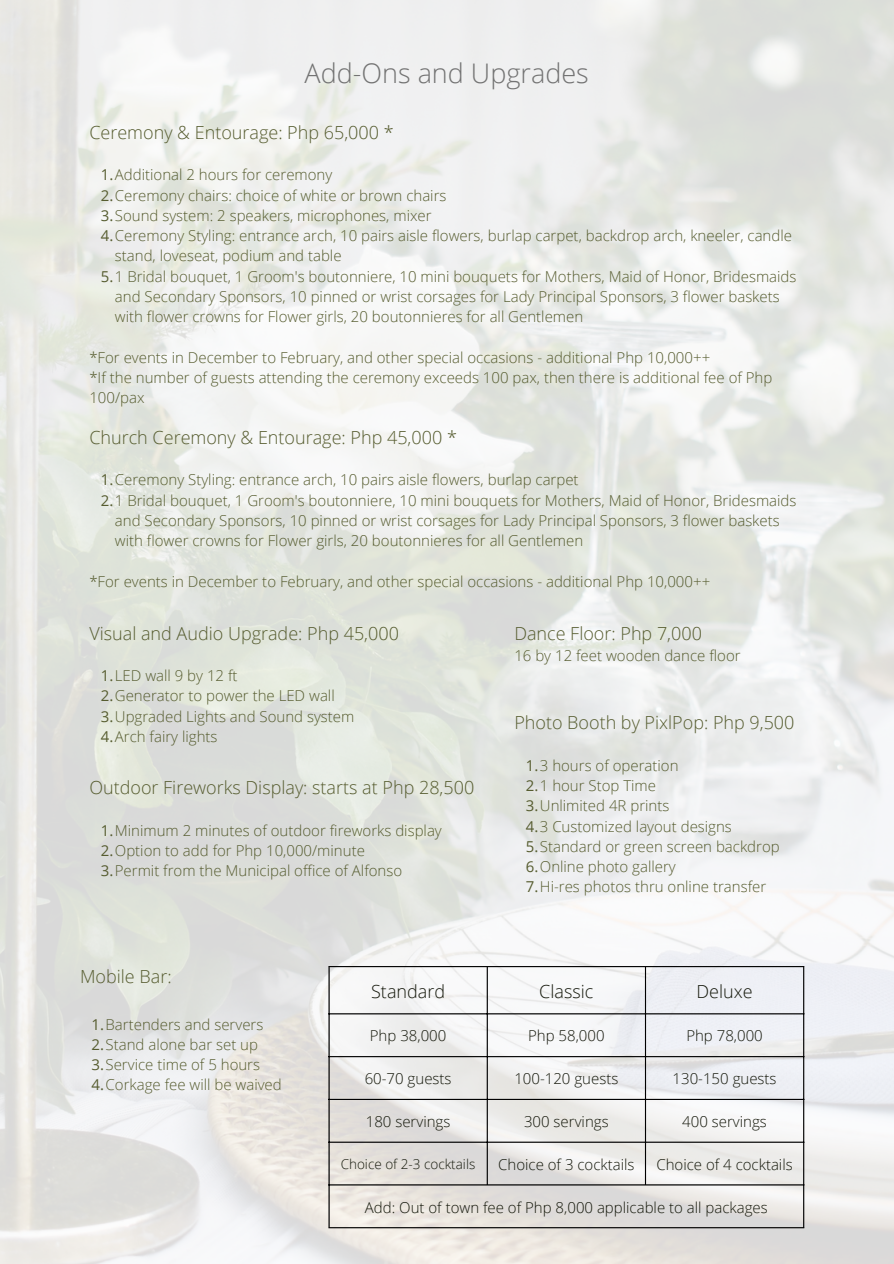
<style>
.page{position:relative;width:894px;height:1264px;background:#fff}
.page>*{position:absolute;margin:0;border:0;box-sizing:border-box;transform-origin:0 0}
.t1{font:300 27px "Open Sans";color:#737373}
.t2{font:300 18px "Open Sans";color:#565c2f}
.t3{font:300 18px "Open Sans";color:#15180b}
.t4{font:300 15px/20.2px "Open Sans";color:#565c2f}
.t5{font:300 15px "Open Sans";color:#15180b}
.t6{font:300 13.5px "Open Sans";color:#15180b}
.s1{font-weight:400}
</style>
<div class="page">
<img style="left:0;top:0;width:893px;height:1263px">
<hr style="left:328px;top:967px;width:1px;height:260px;background:#000">
<hr style="left:486px;top:967px;width:1px;height:217px;background:#000">
<hr style="left:644px;top:967px;width:2px;height:217px;background:#000">
<hr style="left:802px;top:967px;width:2px;height:260px;background:#000">
<hr style="left:328px;top:966px;width:476px;height:1px;background:#000">
<hr style="left:328px;top:1013px;width:476px;height:1px;background:#000">
<hr style="left:328px;top:1056px;width:476px;height:1px;background:#000">
<hr style="left:328px;top:1098px;width:476px;height:1px;background:#000">
<hr style="left:328px;top:1141px;width:476px;height:1px;background:#000">
<hr style="left:328px;top:1184px;width:476px;height:1px;background:#000">
<hr style="left:328px;top:1227px;width:476px;height:1px;background:#000">
<p class="t1" style="left:304px;top:54px;width:286px">Add-Ons and Upgrades</p>
<h1 class="t2" style="left:89px;top:119px;width:306px">Ceremony &amp; Entourage: Php 65,000 *</h1>
<h2 class="t4" style="left:101px;top:164px;width:233px"><span class="s1">1.</span>Additional 2 hours for ceremony</h2>
<p class="t4" style="left:101px;top:184px;width:347px"><span class="s1">2.</span>Ceremony chairs: choice of white or brown chairs</p>
<p class="t4" style="left:101px;top:205px;width:332px"><span class="s1">3.</span>Sound system: 2 speakers, microphones, mixer</p>
<p class="t4" style="left:115px;top:225px;width:678px;text-indent:-14px"><span class="s1">4.</span>Ceremony Styling: entrance arch, 10 pairs aisle flowers, burlap carpet, backdrop arch, kneeler, candle stand, loveseat, podium and table</p>
<p class="t4" style="left:115px;top:265px;width:683px;text-indent:-14px"><span class="s1">5.</span>1 Bridal bouquet, 1 Groom's boutonniere, 10 mini bouquets for Mothers, Maid of Honor, Bridesmaids and Secondary Sponsors, 10 pinned or wrist corsages for Lady Principal Sponsors, 3 flower baskets with flower crowns for Flower girls, 20 boutonnieres for all Gentlemen</p>
<p class="t4" style="left:89px;top:346px;width:622px">*For events in December to February, and other special occasions - additional Php 10,000++</p>
<p class="t4" style="left:89px;top:367px;width:684px">*If the number of guests attending the ceremony exceeds 100 pax, then there is additional fee of Php<br>100/pax</p>
<p class="t2" style="left:89px;top:424px;width:369px">Church Ceremony &amp; Entourage: Php 45,000 *</p>
<h2 class="t4" style="left:101px;top:469px;width:479px"><span class="s1">1.</span>Ceremony Styling: entrance arch, 10 pairs aisle flowers, burlap carpet</h2>
<p class="t4" style="left:115px;top:489px;width:683px;text-indent:-14px"><span class="s1">2.</span>1 Bridal bouquet, 1 Groom's boutonniere, 10 mini bouquets for Mothers, Maid of Honor, Bridesmaids and Secondary Sponsors, 10 pinned or wrist corsages for Lady Principal Sponsors, 3 flower baskets with flower crowns for Flower girls, 20 boutonnieres for all Gentlemen</p>
<p class="t4" style="left:89px;top:570px;width:622px">*For events in December to February, and other special occasions - additional Php 10,000++</p>
<h2 class="t2" style="left:89px;top:620px;width:311px">Visual and Audio Upgrade: Php 45,000</h2>
<p class="t4" style="left:101px;top:665px;width:138px"><span class="s1">1.</span>LED wall 9 by 12 ft</p>
<p class="t4" style="left:101px;top:685px;width:235px"><span class="s1">2.</span>Generator to power the LED wall</p>
<p class="t4" style="left:101px;top:705px;width:255px"><span class="s1">3.</span>Upgraded Lights and Sound system</p>
<p class="t4" style="left:101px;top:726px;width:118px"><span class="s1">4.</span>Arch fairy lights</p>
<p class="t2" style="left:89px;top:774px;width:386px">Outdoor Fireworks Display: starts at Php 28,500</p>
<p class="t4" style="left:101px;top:819px;width:342px"><span class="s1">1.</span>Minimum 2 minutes of outdoor fireworks display</p>
<h2 class="t4" style="left:101px;top:839px;width:265px"><span class="s1">2.</span>Option to add for Php 10,000/minute</h2>
<p class="t4" style="left:101px;top:860px;width:303px"><span class="s1">3.</span>Permit from the Municipal office of Alfonso</p>
<p class="t2" style="left:514px;top:620px;width:189px">Dance Floor: Php 7,000</p>
<p class="t4" style="left:514px;top:645px;width:228px">16 by 12 feet wooden dance floor</p>
<p class="t2" style="left:514px;top:710px;width:281px">Photo Booth by PixlPop: Php 9,500</p>
<p class="t4" style="left:525px;top:754px;width:154px"><span class="s1">1.</span>3 hours of operation</p>
<h2 class="t4" style="left:525px;top:775px;width:132px"><span class="s1">2.</span>1 hour Stop Time</h2>
<p class="t4" style="left:525px;top:795px;width:145px"><span class="s1">3.</span>Unlimited 4R prints</p>
<p class="t4" style="left:525px;top:815px;width:208px"><span class="s1">4.</span>3 Customized layout designs</p>
<p class="t4" style="left:525px;top:835px;width:255px"><span class="s1">5.</span>Standard or green screen backdrop</p>
<p class="t4" style="left:525px;top:856px;width:151px"><span class="s1">6.</span>Online photo gallery</p>
<p class="t4" style="left:525px;top:876px;width:242px"><span class="s1">7.</span>Hi-res photos thru online transfer</p>
<h2 class="t2" style="left:80px;top:964px;width:93px">Mobile Bar:</h2>
<p class="t4" style="left:91px;top:1013px;width:173px"><span class="s1">1.</span>Bartenders and servers</p>
<p class="t4" style="left:91px;top:1033px;width:168px"><span class="s1">2.</span>Stand alone bar set up</p>
<p class="t4" style="left:91px;top:1054px;width:170px"><span class="s1">3.</span>Service time of 5 hours</p>
<p class="t4" style="left:91px;top:1074px;width:192px"><span class="s1">4.</span>Corkage fee will be waived</p>
<p class="t3" style="left:371px;top:978px;width:75px">Standard</p>
<p class="t3" style="left:539px;top:978px;width:56px">Classic</p>
<p class="t3" style="left:696px;top:978px;width:58px">Deluxe</p>
<p class="t5" style="left:370px;top:1025px;width:78px">Php 38,000</p>
<p class="t5" style="left:528px;top:1025px;width:78px">Php 58,000</p>
<p class="t5" style="left:686px;top:1025px;width:78px">Php 78,000</p>
<p class="t5" style="left:364px;top:1068px;width:88px">60-70 guests</p>
<p class="t5" style="left:514px;top:1068px;width:105px">100-120 guests</p>
<p class="t5" style="left:672px;top:1068px;width:105px">130-150 guests</p>
<p class="t5" style="left:366px;top:1110px;width:86px">180 servings</p>
<p class="t5" style="left:524px;top:1110px;width:86px">300 servings</p>
<p class="t5" style="left:682px;top:1110px;width:86px">400 servings</p>
<p class="t6" style="left:340px;top:1154px;width:136px">Choice of 2-3 cocktails</p>
<p class="t5" style="left:498px;top:1153px;width:138px">Choice of 3 cocktails</p>
<p class="t5" style="left:656px;top:1153px;width:138px">Choice of 4 cocktails</p>
<p class="t5" style="left:365px;top:1196px;width:404px">Add: Out of town fee of Php 8,000 applicable to all packages</p>
</div>
